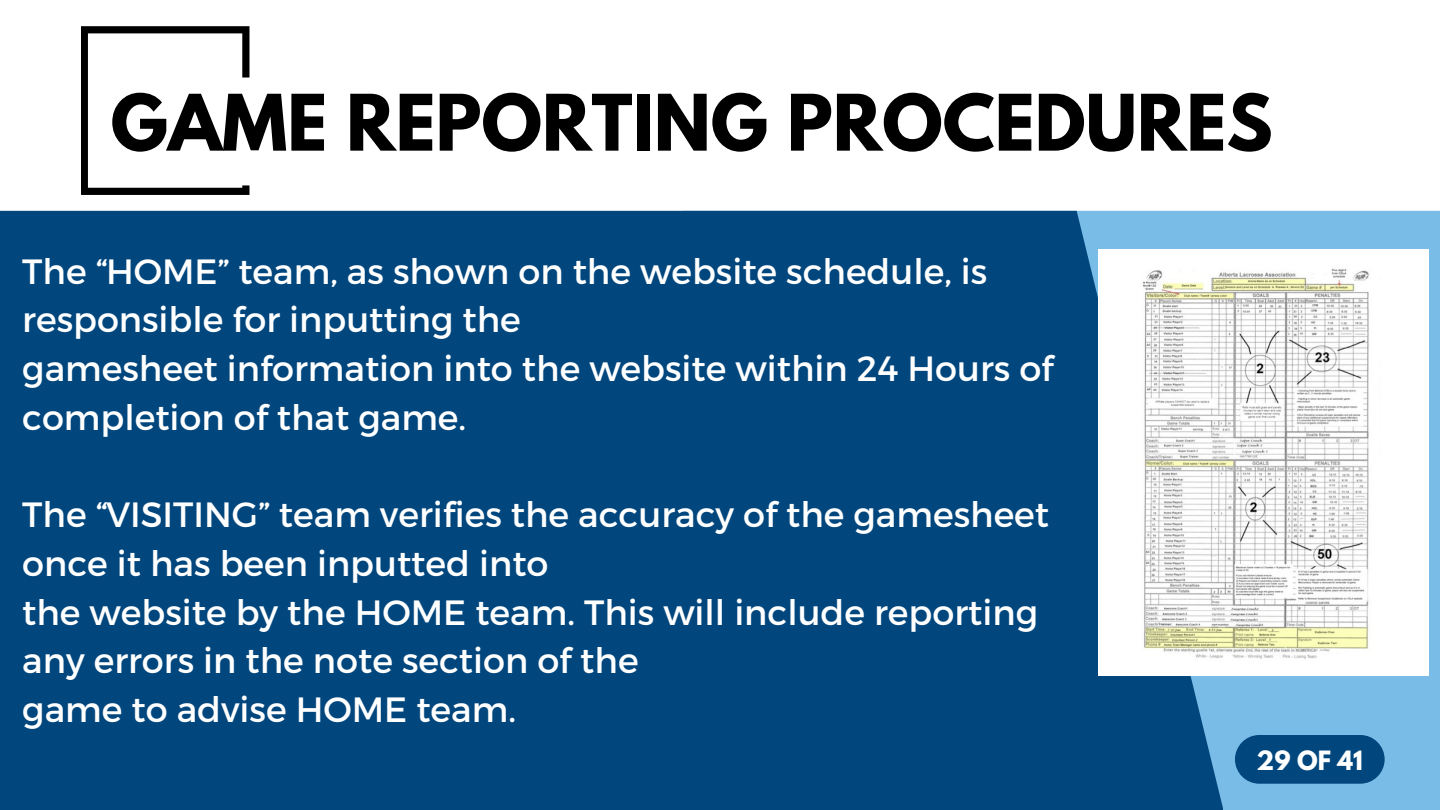
<style>
.page{position:relative;width:1440px;height:810px;background:#fff}
.page>*{position:absolute;margin:0;border:0;box-sizing:border-box;transform-origin:0 0}
.t1{font:700 69px "League Spartan";color:#000}
.t2{font:35.1px/48.7px "Montserrat";color:#fff}
.t3{font:700 23.6px "League Spartan";color:#fff}
</style>
<div class="page">
<svg style="left:81px;top:26px;width:168px;height:169px"></svg>
<div style="left:683px;top:211px;width:757px;height:599px;background:#79bce7"></div>
<div style="left:1235px;top:735px;width:150px;height:49px;background:#01467d;border-radius:24px"></div>
<div style="left:0;top:211px;width:1223px;height:599px;background:#01467d"></div>
<img style="left:1099px;top:249px;width:329px;height:426px">
<h1 class="t1" style="left:111px;top:89px;width:1164px">GAME REPORTING PROCEDURES</h1>
<p class="t2" style="left:22px;top:245px;width:1033px">The “HOME” team, as shown on the website schedule, is responsible for inputting the<br>gamesheet information into the website within 24 Hours of completion of that game.</p>
<p class="t2" style="left:22px;top:489px;width:1028px">The “VISITING” team verifies the accuracy of the gamesheet once it has been inputted into<br>the website by the HOME team. This will include reporting any errors in the note section of the<br>game to advise HOME team.</p>
<p class="t3" style="left:1257px;top:749px;width:108px">29 OF 41</p>
</div>
